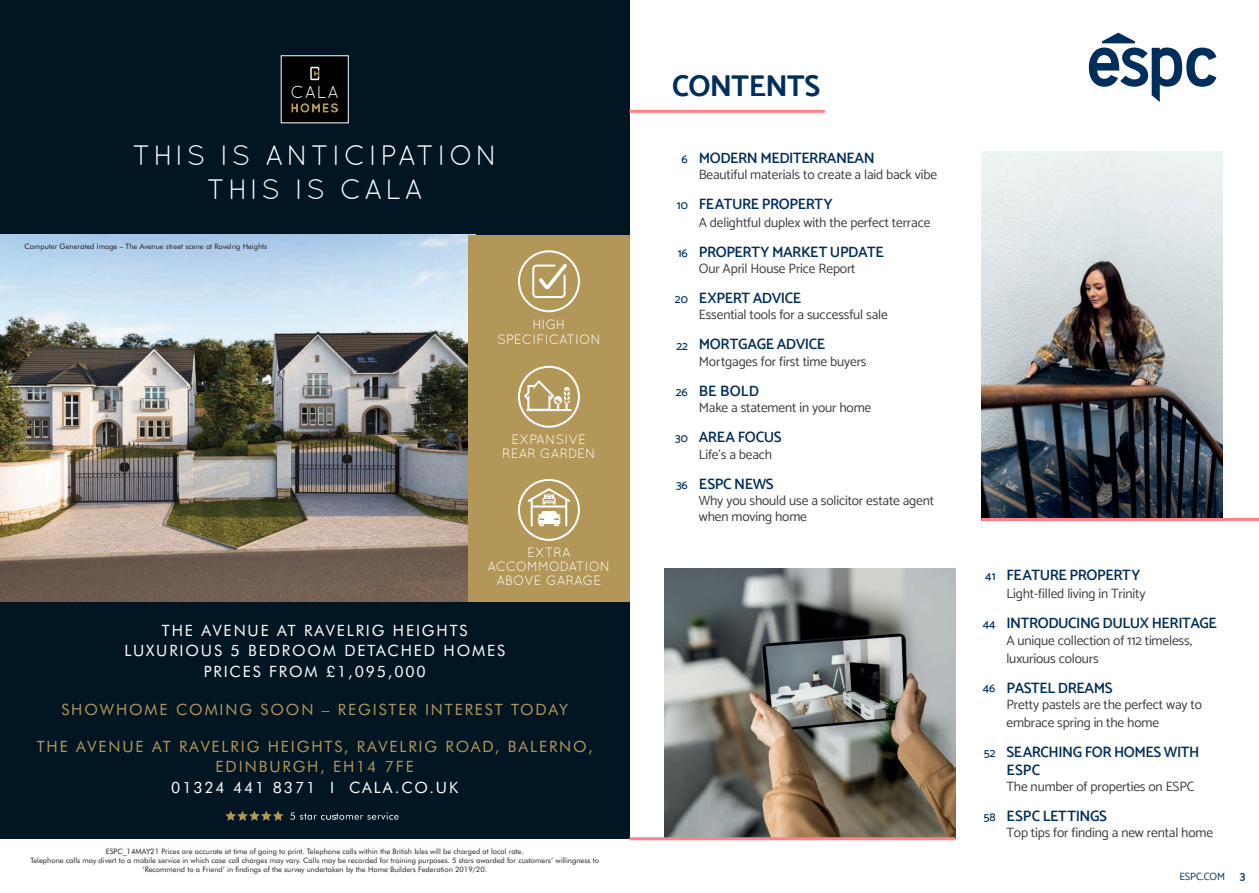
<style>
.page{position:relative;width:1259px;height:893px;background:#fff}
.page>*{position:absolute;margin:0;border:0;box-sizing:border-box;transform-origin:0 0}
.body_text{font:700 30px "Catamaran";letter-spacing:-.02em;color:#002e5c}
.t1{font:28.05px/34.3px "Quicksand";letter-spacing:.11em;color:#fff;text-align:center}
.t2{font:17.25px "Quicksand";color:#fff}
.t3{font:15.6px/19.8px "Futura BT";letter-spacing:.12em;color:#b39758;text-align:center}
.t4{font:15.6px/20.2px "Futura BT";letter-spacing:.12em;color:#fff;text-align:center}
.body_text-2{font:600 15px/18px "Catamaran";letter-spacing:-.03em;color:#002e5c}
.body_text-3{font:13.5px/18px "Catamaran";letter-spacing:-.01em;color:#3e3e3f}
.t5{font:13.5px/14.2px "Quicksand";color:#fff;text-align:center}
.t6{font:13.5px/14.2px "Quicksand";letter-spacing:-.02em;color:#fff;text-align:center}
.body_text-4{font:500 12px "Catamaran";color:#002e5c}
.body_text-5{font:600 12px "Catamaran";color:#002e5c}
.body_text-6{font:10.5px "Catamaran";color:#002e5c}
.t7{font:7.5px/9px "Futura BT";color:#231f20;text-align:center}
</style>
<div class="page">
<img style="left:664px;top:569px;width:291px;height:268px">
<img style="left:981px;top:151px;width:241px;height:367px">
<div style="left:0;top:596px;width:629px;height:242px;background:#011622"></div>
<div style="left:0;top:0;width:629px;height:239px;background:#011622"></div>
<img style="left:0;top:235px;width:467px;height:367px">
<div style="left:467px;top:235px;width:162px;height:367px;background:#b39758"></div>
<div style="left:518px;top:250px;width:62px;height:62px;border:2px solid #fff;border-radius:50%"></div>
<svg style="left:532px;top:260px;width:38px;height:38px"></svg>
<div style="left:518px;top:366px;width:62px;height:62px;border:2px solid #fff;border-radius:50%"></div>
<svg style="left:522px;top:378px;width:48px;height:34px"></svg>
<hr style="left:526px;top:409px;width:45px;height:2px;background:#fff">
<div style="left:518px;top:479px;width:62px;height:62px;border:2px solid #fff;border-radius:50%"></div>
<hr style="left:531px;top:500px;width:2px;height:26px;background:#fff">
<hr style="left:565px;top:500px;width:2px;height:26px;background:#fff">
<hr style="left:532px;top:505px;width:34px;height:3px;background:#fff">
<svg style="left:537px;top:511px;width:24px;height:15px"></svg>
<svg style="left:526px;top:487px;width:46px;height:18px"></svg>
<div style="left:281px;top:56px;width:67px;height:67px;background:#000"></div>
<svg style="left:310px;top:67px;width:9px;height:13px"></svg>
<svg style="left:292px;top:104px;width:46px;height:8px"></svg>
<svg style="left:290px;top:812px;width:108px;height:8px"></svg>
<svg style="left:225px;top:810px;width:59px;height:11px"></svg>
<svg style="left:1089px;top:33px;width:127px;height:69px"></svg>
<hr style="left:629px;top:110px;width:195px;height:3px;background:#ff8189">
<hr style="left:981px;top:518px;width:278px;height:3px;background:#ff8189">
<hr style="left:629px;top:837px;width:326px;height:3px;background:#ff8189">
<p class="t2" style="left:290px;top:82px;width:50px">CALA</p>
<p class="t1" style="left:132px;top:137px;width:366px">THIS IS ANTICIPATION<br>THIS IS CALA</p>
<p class="t7" style="left:24px;top:242px;width:244px">Computer Generated Image – The Avenue street scene at Ravelrig Heights</p>
<p class="t5" style="left:497px;top:317px;width:105px">HIGH<br>SPECIFICATION</p>
<p class="t5" style="left:502px;top:432px;width:95px">EXPANSIVE<br>REAR GARDEN</p>
<p class="t6" style="left:487px;top:545px;width:124px">EXTRA<br>ACCOMMODATION<br>ABOVE GARAGE</p>
<p class="t4" style="left:124px;top:620px;width:382px">THE AVENUE AT RAVELRIG HEIGHTS<br>LUXURIOUS 5 BEDROOM DETACHED HOMES<br>PRICES FROM £1,095,000</p>
<p class="t3" style="left:61px;top:699px;width:508px">SHOWHOME COMING SOON – REGISTER INTEREST TODAY</p>
<p class="t3" style="left:37px;top:736px;width:557px">THE AVENUE AT RAVELRIG HEIGHTS, RAVELRIG ROAD, BALERNO,<br>EDINBURGH, EH14 7FE</p>
<p class="t4" style="left:171px;top:778px;width:288px">01324 441 8371 I CALA.CO.UK</p>
<p class="t7" style="left:31px;top:847px;width:570px">ESPC_14MAY21 Prices are accurate at time of going to print. Telephone calls within the British Isles will be charged at local rate.<br>Telephone calls may divert to a mobile service in which case call charges may vary. Calls may be recorded for training purposes. 5 stars awarded for customers’ willingness to ‘Recommend to a Friend’ in findings of the survey undertaken by the Home Builders Federation 2019/20.</p>
<p class="body_text" style="left:672px;top:69px;width:150px">CONTENTS</p>
<p class="body_text-4" style="left:681px;top:152px;width:8px">6</p>
<p class="body_text-4" style="left:677px;top:198px;width:13px">10</p>
<p class="body_text-4" style="left:678px;top:246px;width:12px">16</p>
<p class="body_text-4" style="left:675px;top:292px;width:14px">20</p>
<p class="body_text-4" style="left:676px;top:338px;width:13px">22</p>
<p class="body_text-4" style="left:676px;top:385px;width:14px">26</p>
<p class="body_text-4" style="left:675px;top:431px;width:14px">30</p>
<p class="body_text-4" style="left:676px;top:478px;width:13px">36</p>
<p class="body_text-2" style="left:699px;top:149px;width:177px">MODERN MEDITERRANEAN</p>
<p class="body_text-3" style="left:699px;top:165px;width:240px">Beautiful materials to create a laid back vibe</p>
<p class="body_text-2" style="left:699px;top:195px;width:135px">FEATURE PROPERTY</p>
<p class="body_text-3" style="left:699px;top:213px;width:233px">A delightful duplex with the perfect terrace</p>
<p class="body_text-2" style="left:699px;top:243px;width:187px">PROPERTY MARKET UPDATE</p>
<p class="body_text-3" style="left:699px;top:260px;width:158px">Our April House Price Report</p>
<p class="body_text-2" style="left:699px;top:289px;width:104px">EXPERT ADVICE</p>
<p class="body_text-3" style="left:699px;top:306px;width:191px">Essential tools for a successful sale</p>
<p class="body_text-2" style="left:699px;top:335px;width:128px">MORTGAGE ADVICE</p>
<p class="body_text-3" style="left:699px;top:352px;width:169px">Mortgages for first time buyers</p>
<p class="body_text-2" style="left:699px;top:381px;width:62px">BE BOLD</p>
<p class="body_text-3" style="left:699px;top:398px;width:174px">Make a statement in your home</p>
<p class="body_text-2" style="left:699px;top:428px;width:84px">AREA FOCUS</p>
<p class="body_text-3" style="left:699px;top:445px;width:75px">Life’s a beach</p>
<p class="body_text-2" style="left:699px;top:474px;width:76px">ESPC NEWS</p>
<p class="body_text-3" style="left:699px;top:492px;width:237px;line-height:16.2px">Why you should use a solicitor estate agent when moving home</p>
<p class="body_text-4" style="left:985px;top:569px;width:12px">41</p>
<p class="body_text-4" style="left:982px;top:617px;width:14px">44</p>
<p class="body_text-4" style="left:983px;top:681px;width:14px">46</p>
<p class="body_text-4" style="left:983px;top:746px;width:13px">52</p>
<p class="body_text-4" style="left:983px;top:809px;width:14px">58</p>
<p class="body_text-2" style="left:1006px;top:566px;width:135px">FEATURE PROPERTY</p>
<p class="body_text-3" style="left:1006px;top:585px;width:141px">Light-filled living in Trinity</p>
<p class="body_text-2" style="left:1006px;top:614px;width:212px">INTRODUCING DULUX HERITAGE</p>
<p class="body_text-3" style="left:1006px;top:631px;width:187px">A unique collection of 112 timeless, luxurious colours</p>
<p class="body_text-2" style="left:1006px;top:678px;width:108px">PASTEL DREAMS</p>
<p class="body_text-3" style="left:1006px;top:695px;width:197px">Pretty pastels are the perfect way to embrace spring in the home</p>
<p class="body_text-2" style="left:1006px;top:743px;width:194px">SEARCHING FOR HOMES WITH<br>ESPC</p>
<p class="body_text-3" style="left:1006px;top:777px;width:189px">The number of properties on ESPC</p>
<p class="body_text-2" style="left:1006px;top:807px;width:102px">ESPC LETTINGS</p>
<p class="body_text-3" style="left:1006px;top:824px;width:208px">Top tips for finding a new rental home</p>
<p class="body_text-6" style="left:1179px;top:870px;width:47px">ESPC.COM</p>
<p class="body_text-5" style="left:1240px;top:868px;width:7px">3</p>
</div>
